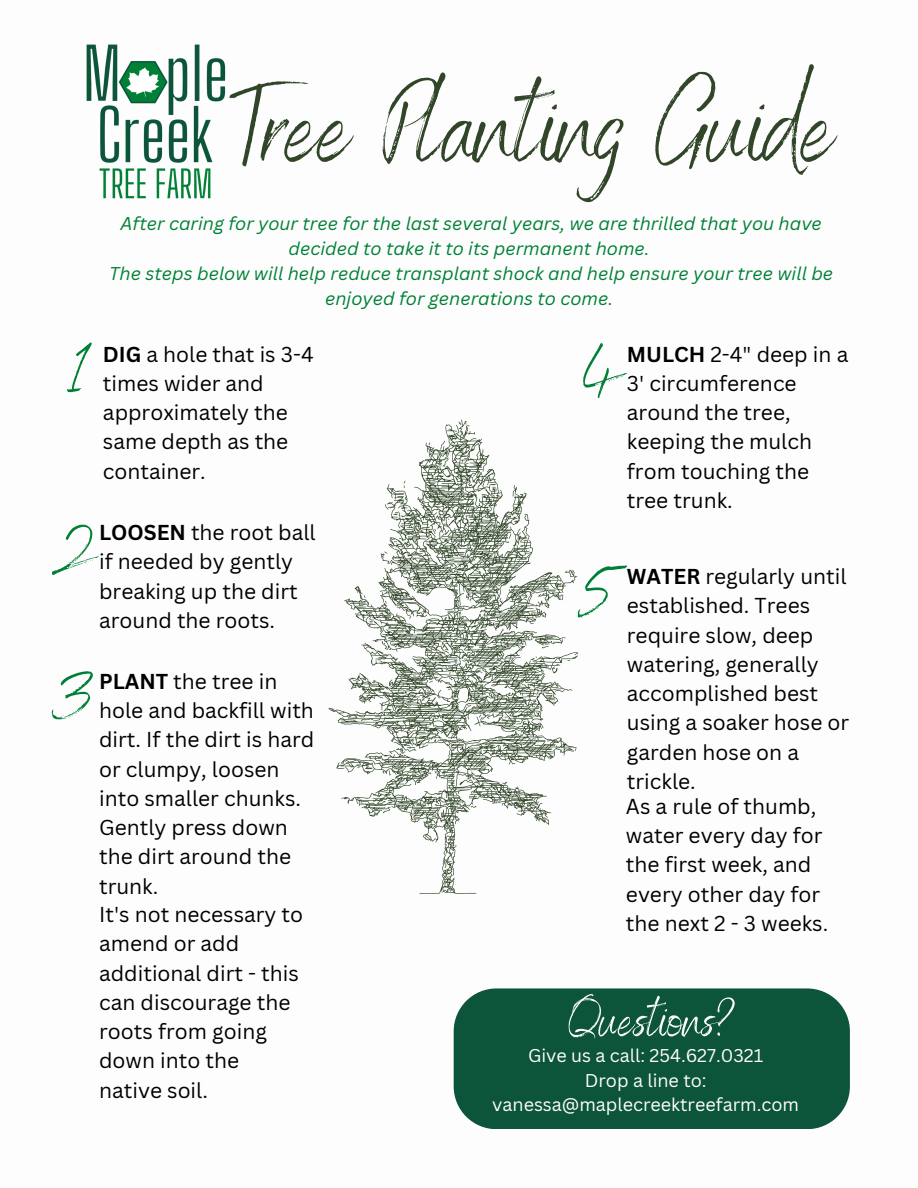
<style>
.page{position:relative;width:918px;height:1188px;background:#fff}
.page>*{position:absolute;margin:0;border:0;box-sizing:border-box;transform-origin:0 0}
.t1{font:110.85px "Benedict";color:#314528}
.t2{font:67.5px "Benedict";color:#008036}
.t3{font:52.5px "Benedict";color:#fcfdfc}
.t4{font:21px/29.2px "Canva Sans";color:#000}
.t5{font:italic 18px/24.8px "Canva Sans";color:#008036;text-align:center}
.t6{font:18px/24.8px "Canva Sans";color:#fefefe;text-align:center}
.s1{font-weight:700}
</style>
<div class="page">
<svg style="left:328px;top:420px;width:251px;height:474px"></svg>
<div style="left:454px;top:988px;width:396px;height:141px;background:#0c543a"></div>
<img style="left:86px;top:44px;width:140px;height:155px">
<p class="t1" style="left:230px;top:56px;width:606px">Tree Planting Guide</p>
<p class="t5" style="left:120px;top:211px;width:703px">After caring for your tree for the last several years, we are thrilled that you have decided to take it to its permanent home.</p>
<p class="t5" style="left:109px;top:261px;width:726px">The steps below will help reduce transplant shock and help ensure your tree will be enjoyed for generations to come.</p>
<p class="t2" style="left:67px;top:329px;width:26px">1</p>
<p class="t4" style="left:103px;top:339px;width:212px"><span class="s1">DIG</span> a hole that is 3-4 times wider and approximately the same depth as the container.</p>
<p class="t2" style="left:583px;top:329px;width:46px">4</p>
<p class="t4" style="left:627px;top:339px;width:223px"><span class="s1">MULCH</span> 2-4" deep in a<br>3' circumference around the tree, keeping the mulch from touching the tree trunk.</p>
<p class="t4" style="left:99px;top:517px;width:218px"><span class="s1">LOOSEN</span> the root ball if needed by gently breaking up the dirt around the roots.</p>
<p class="t2" style="left:52px;top:512px;width:49px">2</p>
<p class="t2" style="left:52px;top:656px;width:43px">3</p>
<p class="t4" style="left:99px;top:666px;width:217px"><span class="s1">PLANT</span> the tree in hole and backfill with dirt. If the dirt is hard or clumpy, loosen into smaller chunks.<br>Gently press down the dirt around the trunk.</p>
<p class="t4" style="left:99px;top:899px;width:206px">It's not necessary to amend or add additional dirt - this can discourage the roots from going down into the native soil.</p>
<p class="t2" style="left:578px;top:552px;width:51px">5</p>
<p class="t4" style="left:627px;top:561px;width:224px"><span class="s1">WATER</span> regularly until established. Trees require slow, deep watering, generally accomplished best using a soaker hose or garden hose on a trickle.</p>
<p class="t4" style="left:626px;top:791px;width:204px">As a rule of thumb, water every day for the first week, and every other day for the next 2 - 3 weeks.</p>
<p class="t3" style="left:569px;top:986px;width:168px">Questions?</p>
<p class="t6" style="left:528px;top:1043px;width:237px">Give us a call: 254.627.0321</p>
<p class="t6" style="left:492px;top:1067px;width:308px">Drop a line to: vanessa@maplecreektreefarm.com</p>
</div>
